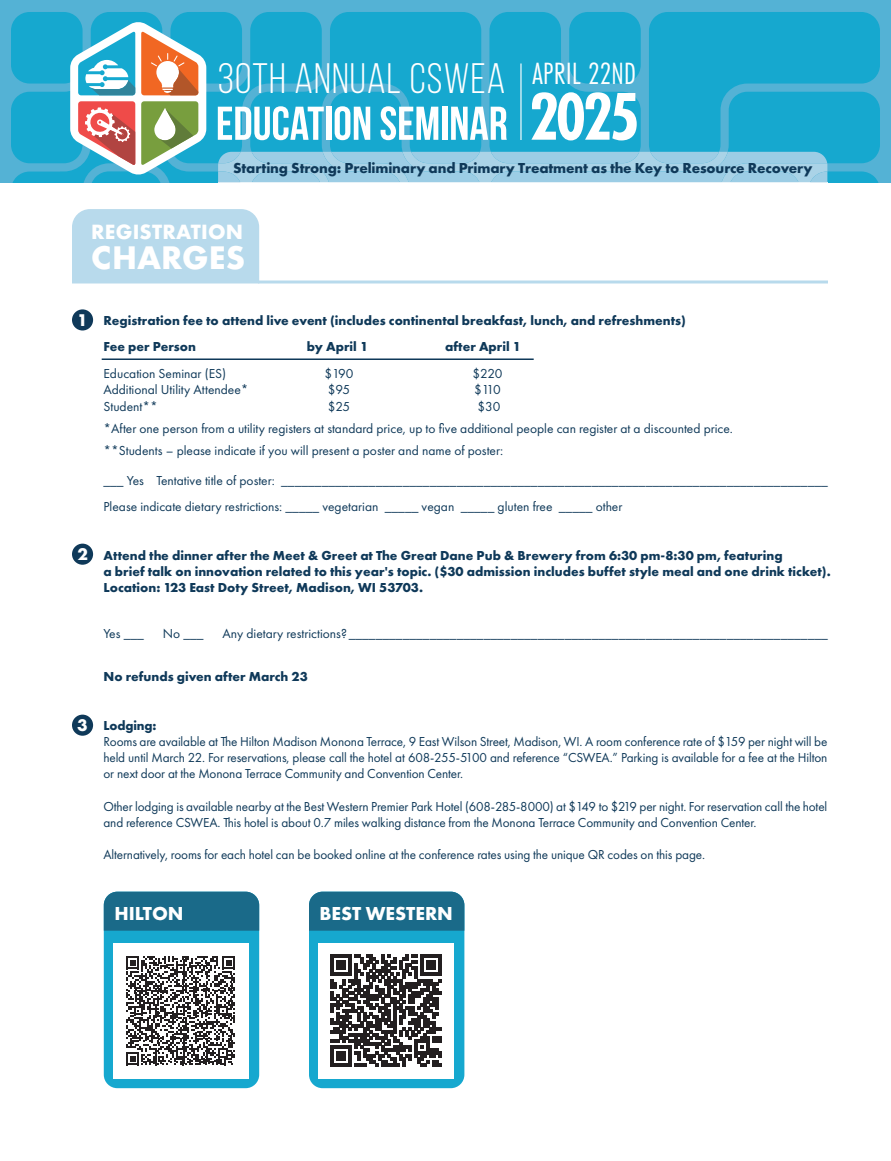
<style>
.page{position:relative;width:891px;height:1161px;background:#fff}
.page>*{position:absolute;margin:0;border:0;box-sizing:border-box;transform-origin:0 0}
.t1{font:700 70.05px "Futura PT Cond";color:#fff}
.t2{font:42.6px "Bebas Neue";letter-spacing:.025em;color:#fff}
.t3{font:31.95px "Futura PT Cond";letter-spacing:.01em;color:#fff}
.t4{font:700 30px "Futura";color:#fff}
.t5{font:700 19.5px "Futura PT";color:#fff}
.t6{font:700 18.9px "Futura";letter-spacing:.01em;color:#fff}
.t7{font:700 17.55px "Futura PT";color:#fff}
.t8{font:700 15px "Futura PT";letter-spacing:-.01em;color:#0f3959}
.t9{font:13.5px/16.2px "Futura PT";letter-spacing:-.01em;color:#0f3959}
.t10{font:700 13.5px/16.2px "Futura PT";color:#0f3959}
</style>
<div class="page">
<div style="left:0;top:0;width:891px;height:182px;background:#54b2d5"></div>
<svg style="left:11px;top:12px;width:869px;height:170px;background:#1da9cf"></svg>
<svg style="left:70px;top:21px;width:136px;height:154px;background:#9db1ad"></svg>
<svg style="left:218px;top:106px;width:106px;height:34px;background:#92d5e8"></svg>
<div style="left:326px;top:107px;width:5px;height:33px;background:#fff"></div>
<svg style="left:335px;top:106px;width:35px;height:34px"></svg>
<svg style="left:381px;top:106px;width:57px;height:34px;background:#a1dbeb"></svg>
<div style="left:442px;top:107px;width:5px;height:33px;background:#fff"></div>
<svg style="left:451px;top:107px;width:56px;height:33px;background:#a8ddec"></svg>
<hr style="left:520px;top:63px;width:2px;height:77px;background:#fff">
<svg style="left:218px;top:152px;width:609px;height:30px;background:#9ecee5"></svg>
<hr style="left:102px;top:358px;width:432px;height:2px;background:#0f3959">
<div style="left:72px;top:209px;width:187px;height:75px;background:#b8daec"></div>
<div style="left:72px;top:309px;width:21px;height:22px;background:#0f3959;border-radius:50%"></div>
<div style="left:72px;top:544px;width:21px;height:21px;background:#0f3959;border-radius:50%"></div>
<div style="left:72px;top:715px;width:21px;height:21px;background:#0f3959;border-radius:50%"></div>
<div style="left:104px;top:892px;width:155px;height:196px;background:#16a8cf;border-radius:14px"></div>
<div style="left:309px;top:892px;width:155px;height:196px;background:#16a8cf;border-radius:14px"></div>
<div style="left:104px;top:892px;width:155px;height:39px;background:#1a6a89"></div>
<div style="left:309px;top:892px;width:155px;height:39px;background:#1a6a89"></div>
<div style="left:113px;top:943px;width:135px;height:135px;background:#fff"></div>
<svg style="left:126px;top:956px;width:109px;height:109px"></svg>
<div style="left:318px;top:943px;width:136px;height:135px;background:#fff"></div>
<svg style="left:330px;top:955px;width:112px;height:111px"></svg>
<svg style="left:258px;top:280px;width:570px;height:4px;background:#c9e2f0"></svg>
<h2 class="t2" style="left:218px;top:55px;width:289px">30TH ANNUAL CSWEA</h2>
<h3 class="t3" style="left:532px;top:55px;width:105px">APRIL 22ND</h3>
<h1 class="t1" style="left:529px;top:76px;width:112px">2025</h1>
<p class="t8" style="left:233px;top:158px;width:581px">Starting Strong: Preliminary and Primary Treatment as the Key to Resource Recovery</p>
<h3 class="t6" style="left:91px;top:218px;width:153px">REGISTRATION</h3>
<h3 class="t4" style="left:91px;top:236px;width:156px">CHARGES</h3>
<p class="t7" style="left:77px;top:309px;width:12px">1</p>
<p class="t10" style="left:104px;top:306px;width:584px;line-height:26.7px">Registration fee to attend live event (includes continental breakfast, lunch, and refreshments)<br>Fee per Person</p>
<p class="t10" style="left:307px;top:338px;width:63px">by April 1</p>
<p class="t10" style="left:445px;top:338px;width:77px">after April 1</p>
<p class="t7" style="left:77px;top:542px;width:12px">2</p>
<p class="t7" style="left:77px;top:714px;width:12px">3</p>
<p class="t9" style="left:103px;top:365px;width:124px">Education Seminar (ES)</p>
<p class="t9" style="left:324px;top:365px;width:31px">$190</p>
<p class="t9" style="left:473px;top:365px;width:31px">$220</p>
<p class="t9" style="left:103px;top:382px;width:147px">Additional Utility Attendee*</p>
<p class="t9" style="left:328px;top:382px;width:24px">$95</p>
<p class="t9" style="left:474px;top:382px;width:28px">$110</p>
<p class="t9" style="left:103px;top:398px;width:56px">Student**</p>
<p class="t9" style="left:328px;top:398px;width:24px">$25</p>
<p class="t9" style="left:103px;top:395px;width:631px;line-height:22.2px;text-indent:374px">$30<br>*After one person from a utility registers at standard price, up to five additional people can register at a discounted price. **Students – please indicate if you will present a poster and name of poster:</p>
<p class="t9" style="left:103px;top:467px;width:726px;line-height:26.7px">___ Yes Tentative title of poster: _________________________________________________________________________________<br>Please indicate dietary restrictions: _____ vegetarian _____ vegan _____ gluten free _____ other</p>
<p class="t10" style="left:103px;top:547px;width:729px">Attend the dinner after the Meet &amp; Greet at The Great Dane Pub &amp; Brewery from 6:30 pm-8:30 pm, featuring<br>a brief talk on innovation related to this year's topic. ($30 admission includes buffet style meal and one drink ticket).<br>Location: 123 East Doty Street, Madison, WI 53703.</p>
<p class="t9" style="left:103px;top:626px;width:42px">Yes ___</p>
<p class="t9" style="left:163px;top:626px;width:42px">No ___</p>
<p class="t9" style="left:222px;top:626px;width:607px">Any dietary restrictions? _______________________________________________________________________</p>
<p class="t10" style="left:103px;top:668px;width:206px">No refunds given after March 23</p>
<p class="t10" style="left:104px;top:717px;width:55px">Lodging:</p>
<p class="t9" style="left:104px;top:733px;width:725px;text-align:justify">Rooms are available at The Hilton Madison Monona Terrace, 9 East Wilson Street, Madison, WI. A room conference rate of $159 per night will be held until March 22. For reservations, please call the hotel at 608-255-5100 and reference “CSWEA.” Parking is available for a fee at the Hilton or next door at the Monona Terrace Community and Convention Center.</p>
<p class="t9" style="left:104px;top:798px;width:725px">Other lodging is available nearby at the Best Western Premier Park Hotel (608-285-8000) at $149 to $219 per night. For reservation call the hotel and reference CSWEA. This hotel is about 0.7 miles walking distance from the Monona Terrace Community and Convention Center.</p>
<p class="t9" style="left:104px;top:847px;width:603px">Alternatively, rooms for each hotel can be booked online at the conference rates using the unique QR codes on this page.</p>
<h3 class="t5" style="left:114px;top:901px;width:71px">HILTON</h3>
<h3 class="t5" style="left:320px;top:901px;width:135px">BEST WESTERN</h3>
</div>
